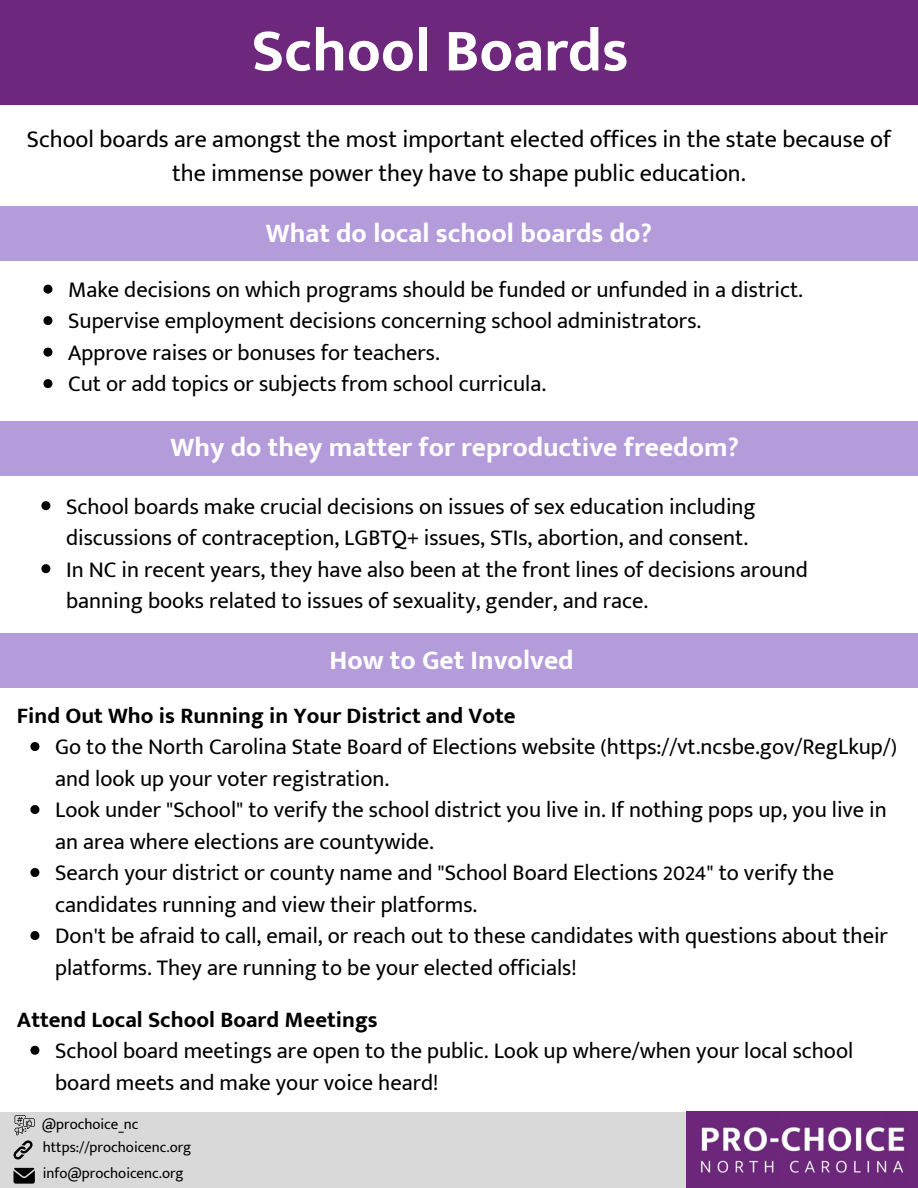
<style>
.page{position:relative;width:918px;height:1188px;background:#fff}
.page>*{position:absolute;margin:0;border:0;box-sizing:border-box;transform-origin:0 0}
.t1{font:700 60.9px "Mukta Mahee";color:#fff}
.t2{font:700 27.45px "Mukta Mahee";color:#fff}
.t3{font:24px/33.5px "Mukta Mahee";color:#000;text-align:center}
.t4{font:700 22.8px "Mukta Mahee";color:#000}
.t5{font:22.5px/31.5px "Mukta Mahee";color:#000}
.t6{font:15px "Mukta Mahee";color:#000}
</style>
<div class="page">
<div style="left:0;top:0;width:918px;height:105px;background:#6d277c"></div>
<div style="left:0;top:1112px;width:686px;height:76px;background:#d9d9d9"></div>
<img style="left:686px;top:1111px;width:232px;height:77px">
<svg style="left:14px;top:1168px;width:21px;height:16px"></svg>
<svg style="left:14px;top:1115px;width:21px;height:45px"></svg>
<div style="left:0;top:207px;width:918px;height:54px;background:#b49cdb"></div>
<svg style="left:43px;top:285px;width:9px;height:9px"></svg>
<svg style="left:43px;top:316px;width:9px;height:9px"></svg>
<svg style="left:43px;top:348px;width:9px;height:9px"></svg>
<svg style="left:43px;top:379px;width:9px;height:9px"></svg>
<div style="left:0;top:421px;width:918px;height:54px;background:#b49cdb"></div>
<svg style="left:41px;top:501px;width:9px;height:9px"></svg>
<svg style="left:41px;top:564px;width:9px;height:9px"></svg>
<div style="left:0;top:634px;width:918px;height:54px;background:#b49cdb"></div>
<svg style="left:30px;top:742px;width:9px;height:9px"></svg>
<svg style="left:30px;top:805px;width:9px;height:9px"></svg>
<svg style="left:30px;top:868px;width:9px;height:9px"></svg>
<svg style="left:30px;top:931px;width:9px;height:9px"></svg>
<svg style="left:30px;top:1046px;width:9px;height:9px"></svg>
<p class="t1" style="left:252px;top:14px;width:379px">School Boards</p>
<p class="t3" style="left:27px;top:122px;width:866px">School boards are amongst the most important elected offices in the state because of the immense power they have to shape public education.</p>
<p class="t2" style="left:266px;top:217px;width:388px">What do local school boards do?</p>
<p class="t5" style="left:68px;top:273px;width:736px">Make decisions on which programs should be funded or unfunded in a district.</p>
<h2 class="t5" style="left:68px;top:305px;width:635px">Supervise employment decisions concerning school administrators.</h2>
<p class="t5" style="left:68px;top:336px;width:373px">Approve raises or bonuses for teachers.</p>
<p class="t5" style="left:68px;top:368px;width:479px">Cut or add topics or subjects from school curricula.</p>
<h2 class="t2" style="left:170px;top:430px;width:570px">Why do they matter for reproductive freedom?</h2>
<h3 class="t5" style="left:66px;top:490px;width:691px">School boards make crucial decisions on issues of sex education including discussions of contraception, LGBTQ+ issues, STIs, abortion, and consent.</h3>
<p class="t5" style="left:66px;top:553px;width:743px">In NC in recent years, they have also been at the front lines of decisions around banning books related to issues of sexuality, gender, and race.</p>
<p class="t2" style="left:329px;top:643px;width:246px">How to Get Involved</p>
<p class="t4" style="left:17px;top:702px;width:500px">Find Out Who is Running in Your District and Vote</p>
<h3 class="t5" style="left:55px;top:731px;width:843px">Go to the North Carolina State Board of Elections website (https://vt.ncsbe.gov/RegLkup/) and look up your voter registration.</h3>
<p class="t5" style="left:55px;top:794px;width:833px">Look under "School" to verify the school district you live in. If nothing pops up, you live in an area where elections are countywide.</p>
<p class="t5" style="left:55px;top:857px;width:780px">Search your district or county name and "School Board Elections 2024" to verify the candidates running and view their platforms.</p>
<p class="t5" style="left:55px;top:920px;width:834px">Don't be afraid to call, email, or reach out to these candidates with questions about their platforms. They are running to be your elected officials!</p>
<p class="t4" style="left:17px;top:1005px;width:362px">Attend Local School Board Meetings</p>
<p class="t5" style="left:55px;top:1035px;width:800px">School board meetings are open to the public. Look up where/when your local school board meets and make your voice heard!</p>
<h4 class="t6" style="left:42px;top:1115px;width:98px">@prochoice_nc</h4>
<h2 class="t6" style="left:43px;top:1164px;width:143px">info@prochoicenc.org</h2>
<p class="t6" style="left:43px;top:1138px;width:150px">https://prochoicenc.org</p>
</div>
